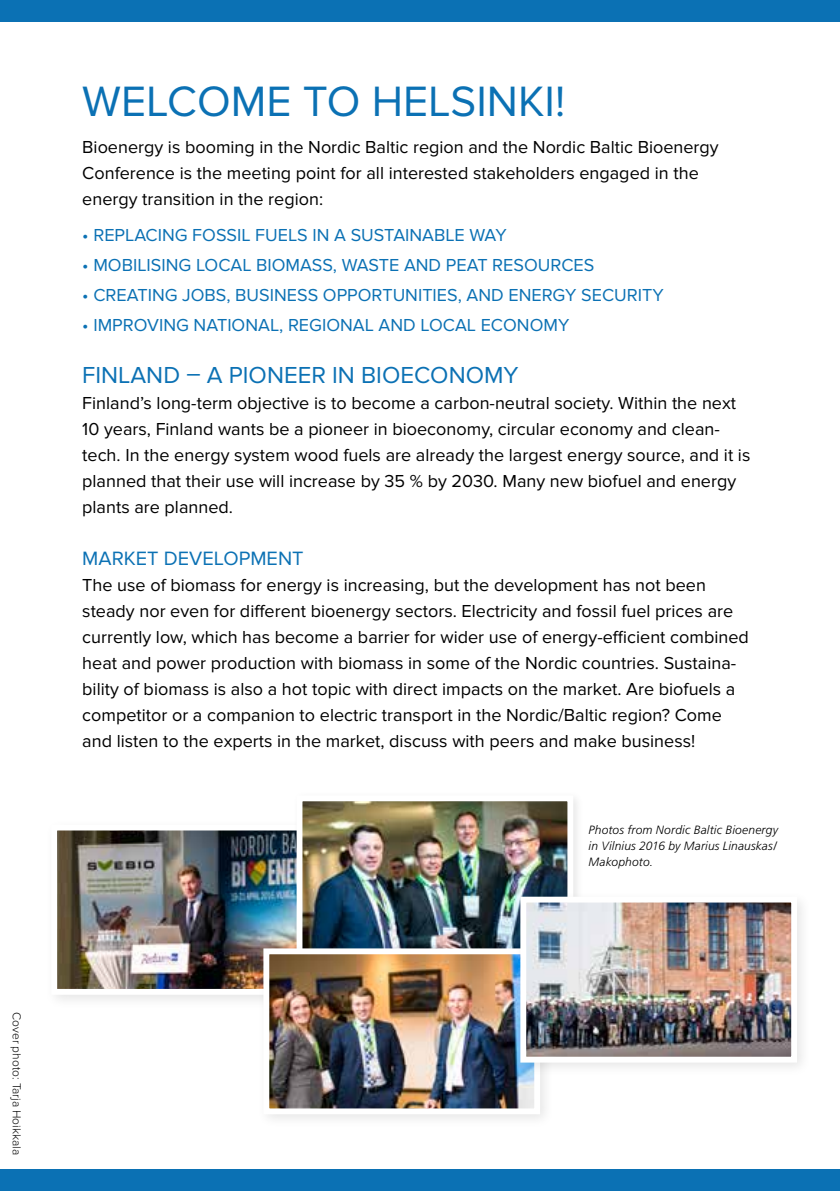
<style>
.page{position:relative;width:840px;height:1191px;background:#fff}
.page>*{position:absolute;margin:0;border:0;box-sizing:border-box;transform-origin:0 0}
.t1{font:44px "Proxima Nova";color:#0b71b4}
.t2{font:24px "Proxima Nova";color:#0b71b4}
.t3{font:20px "Proxima Nova";color:#0b71b4}
.t4{font:18px/26px "Proxima Nova";color:#000}
.t5{font:18px "Proxima Nova";color:#0b71b4}
.t6{font:italic 300 12px/16px "Frutiger";letter-spacing:.015em;color:#000}
.t7{font:300 12px "Proxima Nova";color:#000}
</style>
<div class="page">
<div style="left:0;top:1169px;width:839px;height:22px;background:#0b71b4"></div>
<div style="left:0;top:0;width:839px;height:21px;background:#0b71b4"></div>
<div style="left:44px;top:817px;width:305px;height:193px;background:#000;opacity:.1"></div>
<img style="left:58px;top:831px;width:233px;height:156px">
<div style="left:51px;top:824px;width:284px;height:170px;border:6px solid #fff"></div>
<div style="left:291px;top:790px;width:293px;height:182px;background:#000;opacity:.1"></div>
<img style="left:303px;top:802px;width:263px;height:139px">
<div style="left:296px;top:795px;width:277px;height:166px;border:6px solid #fff"></div>
<div style="left:256px;top:941px;width:298px;height:188px;background:#000;opacity:.1"></div>
<img style="left:270px;top:955px;width:263px;height:152px">
<div style="left:263px;top:948px;width:277px;height:166px;border:6px solid #fff"></div>
<div style="left:513px;top:889px;width:298px;height:188px;background:#000;opacity:.1"></div>
<img style="left:527px;top:903px;width:262px;height:152px">
<div style="left:520px;top:896px;width:276px;height:166px;border:6px solid #fff"></div>
<p class="t7" style="left:24px;top:1012px;width:144px;rotate:90deg">Cover photo: Tarja Hoikkala</p>
<h1 class="t1" style="left:82px;top:76px;width:484px">WELCOME TO HELSINKI!</h1>
<p class="t4" style="left:82px;top:135px;width:637px">Bioenergy is booming in the Nordic Baltic region and the Nordic Baltic Bioenergy<br>Conference is the meeting point for all interested stakeholders engaged in the energy transition in the region:</p>
<p class="t5" style="left:82px;top:225px;width:425px">• REPLACING FOSSIL FUELS IN A SUSTAINABLE WAY</p>
<p class="t5" style="left:82px;top:255px;width:513px">• MOBILISING LOCAL BIOMASS, WASTE AND PEAT RESOURCES</p>
<p class="t5" style="left:82px;top:285px;width:582px">• CREATING JOBS, BUSINESS OPPORTUNITIES, AND ENERGY SECURITY</p>
<p class="t5" style="left:82px;top:315px;width:488px">• IMPROVING NATIONAL, REGIONAL AND LOCAL ECONOMY</p>
<h2 class="t2" style="left:82px;top:361px;width:437px">FINLAND – A PIONEER IN BIOECONOMY</h2>
<p class="t4" style="left:82px;top:390px;width:669px">Finland’s long-term objective is to become a carbon-neutral society. Within the next 10 years, Finland wants be a pioneer in bioeconomy, circular economy and clean&shy;tech. In the energy system wood fuels are already the largest energy source, and it is planned that their use will increase by 35 % by 2030. Many new biofuel and energy plants are planned.</p>
<p class="t3" style="left:82px;top:547px;width:223px">MARKET DEVELOPMENT</p>
<p class="t4" style="left:82px;top:572px;width:667px">The use of biomass for energy is increasing, but the development has not been steady nor even for different bioenergy sectors. Electricity and fossil fuel prices are currently low, which has become a barrier for wider use of energy-efficient combined heat and power production with biomass in some of the Nordic countries. Sustaina&shy;bility of biomass is also a hot topic with direct impacts on the market. Are biofuels a competitor or a companion to electric transport in the Nordic/Baltic region? Come and listen to the experts in the market, discuss with peers and make business!</p>
<p class="t6" style="left:588px;top:821px;width:191px">Photos from Nordic Baltic Bioenergy in Vilnius 2016 by Marius Linauskas/<br>Makophoto.</p>
</div>
